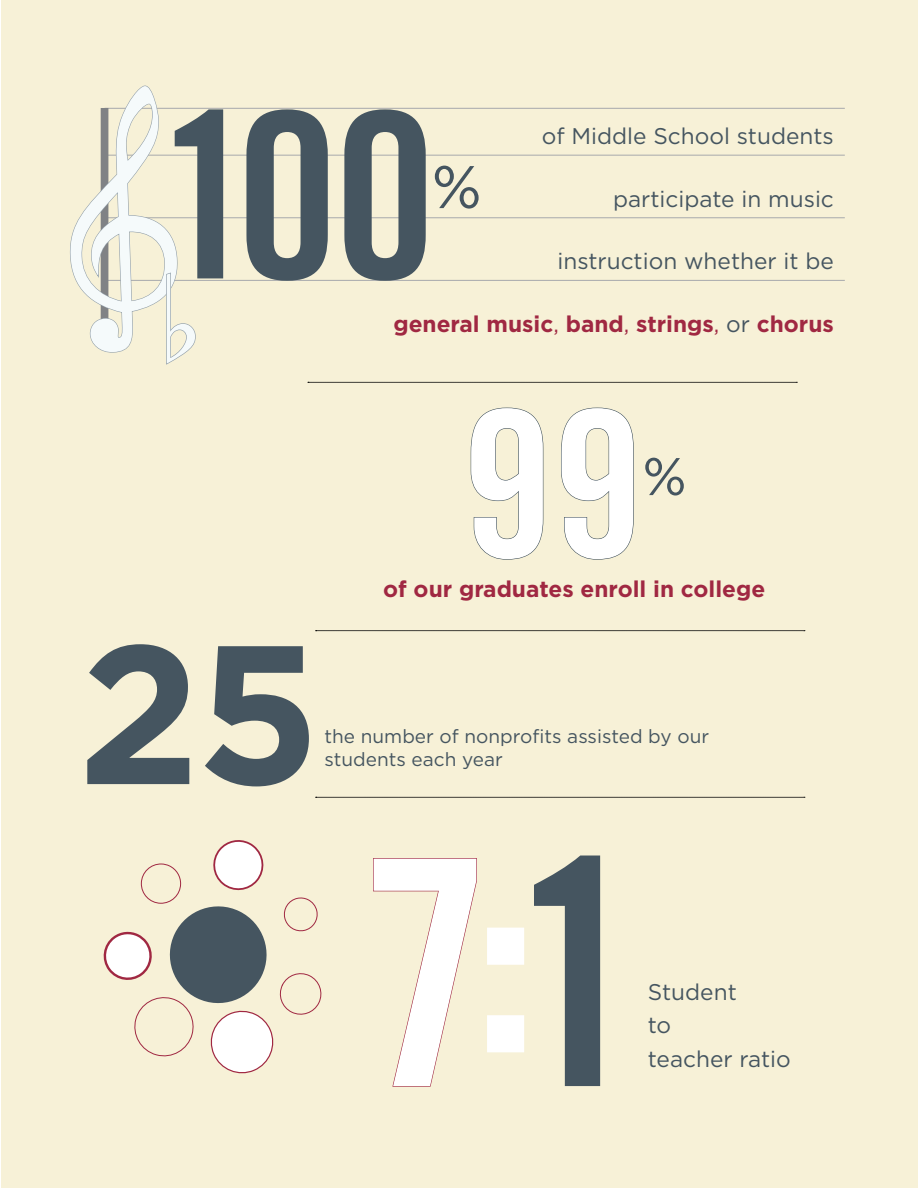
<style>
.page{position:relative;width:918px;height:1188px;background:#fff}
.page>*{position:absolute;margin:0;border:0;box-sizing:border-box;transform-origin:0 0}
.t1{font:315px "Trade Gothic Bold Cond Twenty";color:#fff}
.t2{font:231px "Trade Gothic Bold Cond Twenty";color:#455560}
.t3{font:203.4px "Trade Gothic Bold Cond Twenty";color:#fff}
.t4{font:700 196.95px "Gotham";color:#455560}
.t5{font:92.7px "Musical P01";color:#f5fafb}
.t6{font:60px "Gotham HTF";color:#455560}
.t7{font:52.95px "Gotham HTF";color:#455560}
.t8{font:22.65px/33.2px "Gotham";color:#455560}
.t9{font:700 22.65px "Gotham";color:#a02842}
.t10{font:19.05px/22.8px "Gotham";color:#455560}
.s1{font-weight:400}
.s2{font-weight:400;color:#455560}
.s3{color:#455560}
</style>
<div class="page">
<div style="left:1px;top:0;width:917px;height:1188px;background:#f7f1d7"></div>
<svg style="left:316px;top:797px;width:489px;height:1px"></svg>
<svg style="left:308px;top:382px;width:489px;height:1px"></svg>
<svg style="left:316px;top:630px;width:489px;height:1px"></svg>
<svg style="left:470px;top:407px;width:74px;height:153px"></svg>
<svg style="left:561px;top:407px;width:73px;height:153px"></svg>
<hr style="left:105px;top:108px;width:740px;height:1px;background:#a7a9ac">
<hr style="left:105px;top:155px;width:740px;height:1px;background:#a7a9ac">
<hr style="left:105px;top:217px;width:740px;height:1px;background:#a7a9ac">
<hr style="left:105px;top:280px;width:740px;height:1px;background:#a7a9ac">
<svg style="left:103px;top:840px;width:219px;height:234px"></svg>
<svg style="left:373px;top:858px;width:104px;height:229px"></svg>
<svg style="left:70px;top:85px;width:126px;height:280px"></svg>
<h2 class="t2" style="left:156px;top:56px;width:281px">100</h2>
<p class="t8" style="left:542px;top:119px;width:294px">of Middle School students</p>
<h3 class="t6" style="left:432px;top:154px;width:52px">%</h3>
<p class="t8" style="left:613px;top:182px;width:222px">participate in music</p>
<p class="t8" style="left:557px;top:244px;width:278px">instruction whether it be</p>
<h3 class="t5" style="left:161px;top:255px;width:41px">"</h3>
<p class="t9" style="left:393px;top:311px;width:442px">general music<span class="s1">,</span> band<span class="s1">,</span> strings<span class="s1">,</span> <span class="s2">or</span> chorus</p>
<h3 class="t3" style="left:462px;top:361px;width:182px">99</h3>
<h3 class="t7" style="left:643px;top:447px;width:46px">%</h3>
<p class="t9" style="left:383px;top:576px;width:384px">of our graduates enroll in college</p>
<h3 class="t4" style="left:78px;top:601px;width:244px">25</h3>
<p class="t10" style="left:325px;top:725px;width:386px">the number of nonprofits assisted by our students each year</p>
<h1 class="t1" style="left:356px;top:766px;width:294px">7:<span class="s3">1</span></h1>
<p class="t8" style="left:648px;top:975px;width:145px">Student<br>to<br>teacher ratio</p>
</div>
